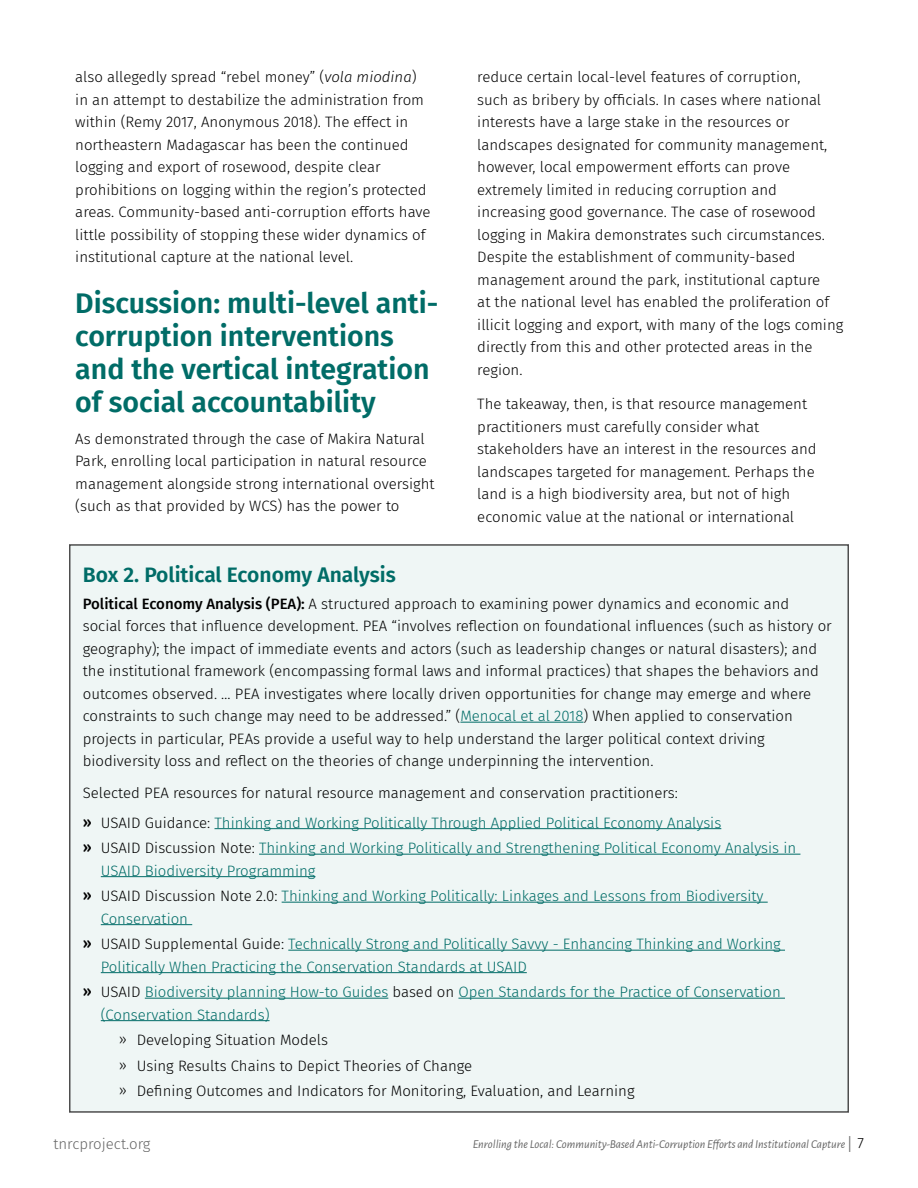
<style>
.page{position:relative;width:918px;height:1188px;background:#fff}
.page>*{position:absolute;margin:0;border:0;box-sizing:border-box;transform-origin:0 0}
.t1{font:600 28.5px/33px "Fira Sans";color:#006c67}
.t2{font:600 21px "Fira Sans";color:#006c67}
.t3{font:300 15px/22.5px "Fira Sans";color:#000}
.t4{font:300 15px/22.5px "Fira Sans";color:#006c67}
.t5{font:italic 12px "Alegreya Sans";color:#646464}
.s1{font-style:italic}
.s2{font-weight:500}
.s3{color:#006c67}
.s4{font-weight:500;color:#000}
.s5{color:#000}
.s6{font-style:normal;font-size:15px}
.s7{font-family:"Fira Sans";font-weight:300;font-style:normal;font-size:15px;color:#000}
</style>
<div class="page">
<div style="left:69px;top:544px;width:780px;height:569px;background:#eff6f5;border:2px solid #4e4e4e"></div>
<hr style="left:460px;top:722px;width:123px;height:1px;background:#006c67">
<hr style="left:215px;top:828px;width:506px;height:1px;background:#006c67">
<hr style="left:259px;top:854px;width:541px;height:1px;background:#006c67">
<hr style="left:101px;top:876px;width:214px;height:1px;background:#006c67">
<hr style="left:282px;top:902px;width:486px;height:1px;background:#006c67">
<hr style="left:101px;top:924px;width:91px;height:1px;background:#006c67">
<hr style="left:288px;top:950px;width:497px;height:1px;background:#006c67">
<hr style="left:101px;top:972px;width:426px;height:1px;background:#006c67">
<hr style="left:145px;top:998px;width:243px;height:1px;background:#006c67">
<hr style="left:458px;top:998px;width:327px;height:1px;background:#006c67">
<hr style="left:101px;top:1020px;width:169px;height:1px;background:#006c67">
<p class="t3" style="left:75px;top:66px;width:357px">also allegedly spread “rebel money” (<span class="s1">vola miodina</span>) in an attempt to destabilize the administration from within (Remy 2017, Anonymous 2018). The effect in northeastern Madagascar has been the continued logging and export of rosewood, despite clear prohibitions on logging within the region’s protected areas. Community-based anti-corruption efforts have little possibility of stopping these wider dynamics of institutional capture at the national level.</p>
<h1 class="t1" style="left:75px;top:285px;width:365px">Discussion: multi-level anti&shy;corruption interventions and the vertical integration of social accountability</h1>
<p class="t3" style="left:75px;top:427px;width:361px">As demonstrated through the case of Makira Natural Park, enrolling local participation in natural resource management alongside strong international oversight (such as that provided by WCS) has the power to</p>
<p class="t3" style="left:477px;top:66px;width:368px">reduce certain local-level features of corruption,<br>such as bribery by officials. In cases where national interests have a large stake in the resources or landscapes designated for community management, however, local empowerment efforts can prove extremely limited in reducing corruption and increasing good governance. The case of rosewood logging in Makira demonstrates such circumstances.<br>Despite the establishment of community-based management around the park, institutional capture<br>at the national level has enabled the proliferation of illicit logging and export, with many of the logs coming directly from this and other protected areas in the region.</p>
<p class="t3" style="left:477px;top:393px;width:341px">The takeaway, then, is that resource management practitioners must carefully consider what stakeholders have an interest in the resources and landscapes targeted for management. Perhaps the land is a high biodiversity area, but not of high economic value at the national or international</p>
<h2 class="t2" style="left:83px;top:557px;width:315px">Box 2. Political Economy Analysis</h2>
<p class="t3" style="left:83px;top:592px;width:751px"><span class="s2">Political Economy Analysis (PEA):</span> A structured approach to examining power dynamics and economic and social forces that influence development. PEA “involves reflection on foundational influences (such as history or geography); the impact of immediate events and actors (such as leadership changes or natural disasters); and the institutional framework (encompassing formal laws and informal practices) that shapes the behaviors and outcomes observed. … PEA investigates where locally driven opportunities for change may emerge and where constraints to such change may need to be addressed.” (<span class="s3">Menocal et al 2018</span>) When applied to conservation projects in particular, PEAs provide a useful way to help understand the larger political context driving biodiversity loss and reflect on the theories of change underpinning the intervention.</p>
<p class="t3" style="left:83px;top:777px;width:640px;line-height:30px">Selected PEA resources for natural resource management and conservation practitioners:<br><span class="s2">ࢠ</span> USAID Guidance: <span class="s3">Thinking and Working Politically Through Applied Political Economy Analysis</span></p>
<p class="t4" style="left:101px;top:836px;width:697px;text-indent:-18px"><span class="s4">ࢠ</span> <span class="s5">USAID Discussion Note:</span> Thinking and Working Politically and Strengthening Political Economy Analysis in<br>USAID Biodiversity Programming</p>
<p class="t4" style="left:101px;top:884px;width:664px;text-indent:-18px"><span class="s4">ࢠ</span> <span class="s5">USAID Discussion Note 2.0:</span> Thinking and Working Politically: Linkages and Lessons from Biodiversity<br>Conservation</p>
<p class="t4" style="left:101px;top:932px;width:682px;text-indent:-18px"><span class="s4">ࢠ</span> <span class="s5">USAID Supplemental Guide:</span> Technically Strong and Politically Savvy - Enhancing Thinking and Working<br>Politically When Practicing the Conservation Standards at USAID</p>
<p class="t4" style="left:101px;top:980px;width:682px;text-indent:-18px"><span class="s4">ࢠ</span> <span class="s5">USAID</span> Biodiversity planning How-to Guides <span class="s5">based on</span> Open Standards for the Practice of Conservation (Conservation Standards)</p>
<p class="t3" style="left:119px;top:1027px;width:517px;line-height:25.5px">ࢠ Developing Situation Models<br>ࢠ Using Results Chains to Depict Theories of Change<br>ࢠ Defining Outcomes and Indicators for Monitoring, Evaluation, and Learning</p>
<p class="t3" style="left:53px;top:1132px;width:99px">tnrcproject.org</p>
<p class="t5" style="left:473px;top:1136px;width:393px">Enrolling the Local: Community-Based Anti-Corruption Efforts and Institutional Capture <span class="s6">|</span> <span class="s7">7</span></p>
</div>
